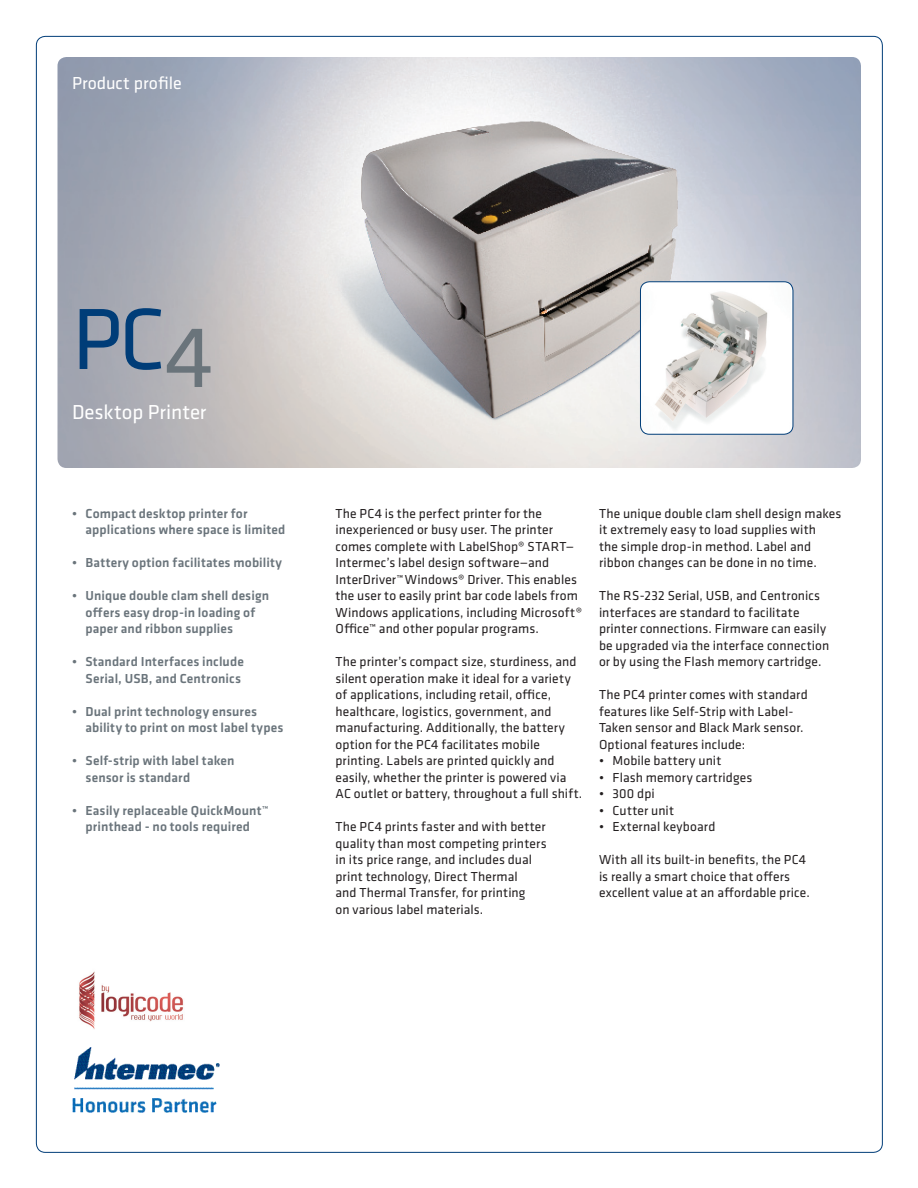
<style>
.page{position:relative;width:918px;height:1188px;background:#fff}
.page>*{position:absolute;margin:0;border:0;box-sizing:border-box;transform-origin:0 0}
._60_pt__1st_line_ali{font:90px "Klavika";color:#003d78}
._14_pt__1st_line_ali{font:21px "Klavika";color:#fff}
._12_pt__1st_line_ali{font:18px "Klavika";color:#fff}
._9_pt__aligned___BOD{font:13.5px/16.5px "Klavika";letter-spacing:.01em;color:#231f20}
._9_pt_Bullet_copy{font:500 13.5px/16.5px "Klavika";letter-spacing:.01em;color:#6a747b}
.s1{color:#6a747b}
</style>
<div class="page">
<img style="left:58px;top:57px;width:803px;height:411px">
<img style="left:280px;top:108px;width:412px;height:329px">
<img style="left:640px;top:282px;width:151px;height:150px">
<div style="left:640px;top:282px;width:153px;height:152px;border:1px solid #003d78;border-radius:9px"></div>
<img style="left:72px;top:1048px;width:148px;height:65px">
<img style="left:79px;top:971px;width:105px;height:58px">
<p class="_12_pt__1st_line_ali" style="left:72px;top:71px;width:111px">Product profile</p>
<p class="_60_pt__1st_line_ali" style="left:72px;top:280px;width:143px">PC<span class="s1">4</span></p>
<p class="_14_pt__1st_line_ali" style="left:72px;top:398px;width:136px">Desktop Printer</p>
<p class="_9_pt_Bullet_copy" style="left:86px;top:504px;width:202px;text-indent:-14px">• Compact desktop printer for applications where space is limited</p>
<p class="_9_pt_Bullet_copy" style="left:72px;top:554px;width:211px">• Battery option facilitates mobility</p>
<p class="_9_pt_Bullet_copy" style="left:72px;top:587px;width:199px">• Unique double clam shell design</p>
<p class="_9_pt_Bullet_copy" style="left:86px;top:603px;width:171px">offers easy drop-in loading of</p>
<p class="_9_pt_Bullet_copy" style="left:86px;top:620px;width:149px">paper and ribbon supplies</p>
<p class="_9_pt_Bullet_copy" style="left:72px;top:653px;width:173px;text-align:right">• Standard Interfaces include<br>Serial, USB, and Centronics</p>
<p class="_9_pt_Bullet_copy" style="left:86px;top:702px;width:199px;text-indent:-14px">• Dual print technology ensures ability to print on most label types</p>
<p class="_9_pt_Bullet_copy" style="left:72px;top:752px;width:164px">• Self-strip with label taken</p>
<p class="_9_pt_Bullet_copy" style="left:86px;top:768px;width:106px">sensor is standard</p>
<p class="_9_pt_Bullet_copy" style="left:72px;top:801px;width:198px;text-align:center">• Easily replaceable QuickMount™ printhead - no tools required</p>
<p class="_9_pt__aligned___BOD" style="left:336px;top:504px;width:248px">The PC4 is the perfect printer for the inexperienced or busy user. The printer comes complete with LabelShop® START— Intermec’s label design software—and InterDriver™Windows® Driver. This enables the user to easily print bar code labels from Windows applications, including Microsoft® Office™ and other popular programs.</p>
<p class="_9_pt__aligned___BOD" style="left:336px;top:653px;width:248px">The printer’s compact size, sturdiness, and silent operation make it ideal for a variety of applications, including retail, office, healthcare, logistics, government, and manufacturing. Additionally, the battery option for the PC4 facilitates mobile printing. Labels are printed quickly and easily, whether the printer is powered via AC outlet or battery, throughout a full shift.</p>
<p class="_9_pt__aligned___BOD" style="left:336px;top:818px;width:213px">The PC4 prints faster and with better quality than most competing printers in its price range, and includes dual print technology, Direct Thermal<br>and Thermal Transfer, for printing<br>on various label materials.</p>
<p class="_9_pt__aligned___BOD" style="left:599px;top:504px;width:244px">The unique double clam shell design makes it extremely easy to load supplies with<br>the simple drop-in method. Label and ribbon changes can be done in no time.</p>
<p class="_9_pt__aligned___BOD" style="left:599px;top:587px;width:232px">The RS-232 Serial, USB, and Centronics interfaces are standard to facilitate printer connections. Firmware can easily be upgraded via the interface connection or by using the Flash memory cartridge.</p>
<p class="_9_pt__aligned___BOD" style="left:599px;top:686px;width:210px">The PC4 printer comes with standard features like Self-Strip with Label-<br>Taken sensor and Black Mark sensor.</p>
<p class="_9_pt__aligned___BOD" style="left:599px;top:735px;width:148px">Optional features include:</p>
<p class="_9_pt__aligned___BOD" style="left:599px;top:752px;width:124px">• Mobile battery unit</p>
<p class="_9_pt__aligned___BOD" style="left:599px;top:768px;width:155px">• Flash memory cartridges</p>
<p class="_9_pt__aligned___BOD" style="left:599px;top:785px;width:57px">• 300 dpi</p>
<p class="_9_pt__aligned___BOD" style="left:599px;top:801px;width:77px">• Cutter unit</p>
<p class="_9_pt__aligned___BOD" style="left:599px;top:818px;width:118px">• External keyboard</p>
<p class="_9_pt__aligned___BOD" style="left:599px;top:851px;width:209px">With all its built-in benefits, the PC4 is really a smart choice that offers</p>
<p class="_9_pt__aligned___BOD" style="left:599px;top:884px;width:212px">excellent value at an affordable price.</p>
</div>
